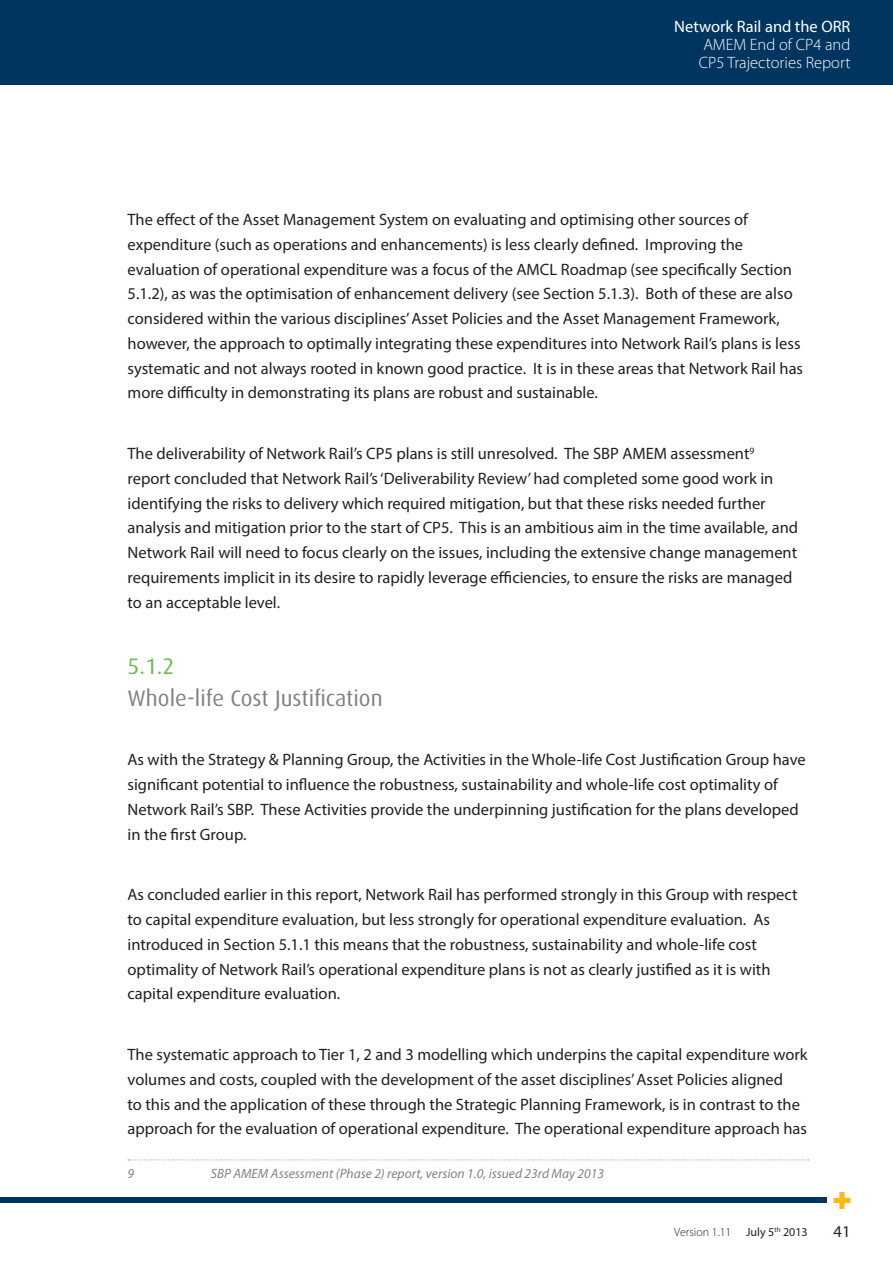
<style>
.page{position:relative;width:893px;height:1263px;background:#fff}
.page>*{position:absolute;margin:0;border:0;box-sizing:border-box;transform-origin:0 0}
.t1{font:22.5px "Dax";color:#808285}
.t2{font:22.5px "Dax";color:#69bd4f}
.t3{font:16.5px/24.8px "Myriad Pro";color:#231f20}
.t4{font:300 16.5px/18px "Myriad Pro";color:#fff}
.t5{font:16.5px "Myriad Pro";color:#fff}
.t6{font:italic 13.5px "Myriad Pro";color:#808285}
.t7{font:300 12px "Myriad Pro";color:#231f20}
.s1{font-weight:400}
</style>
<div class="page">
<div style="left:0;top:0;width:893px;height:85px;background:#003560"></div>
<div style="left:0;top:1198px;width:827px;height:5px;background:#003560"></div>
<svg style="left:833px;top:1192px;width:17px;height:17px"></svg>
<svg style="left:128px;top:1159px;width:680px;height:1px"></svg>
<p class="t5" style="left:674px;top:16px;width:178px">Network Rail and the ORR</p>
<p class="t4" style="left:699px;top:36px;width:153px">AMEM End of CP4 and<br>CP5 Trajectories Report</p>
<p class="t3" style="left:128px;top:207px;width:677px">The effect of the Asset Management System on evaluating and optimising other sources of expenditure (such as operations and enhancements) is less clearly defined. Improving the evaluation of operational expenditure was a focus of the AMCL Roadmap (see specifically Section 5.1.2), as was the optimisation of enhancement delivery (see Section 5.1.3). Both of these are also considered within the various disciplines’ Asset Policies and the Asset Management Framework, however, the approach to optimally integrating these expenditures into Network Rail’s plans is less systematic and not always rooted in known good practice. It is in these areas that Network Rail has more difficulty in demonstrating its plans are robust and sustainable.</p>
<p class="t3" style="left:128px;top:441px;width:672px">The deliverability of Network Rail’s CP5 plans is still unresolved. The SBP AMEM assessment<sup>9 </sup>report concluded that Network Rail’s ‘Deliverability Review’ had completed some good work in identifying the risks to delivery which required mitigation, but that these risks needed further analysis and mitigation prior to the start of CP5. This is an ambitious aim in the time available, and Network Rail will need to focus clearly on the issues, including the extensive change management requirements implicit in its desire to rapidly leverage efficiencies, to ensure the risks are managed to an acceptable level.</p>
<p class="t2" style="left:128px;top:653px;width:48px">5.1.2</p>
<p class="t1" style="left:128px;top:685px;width:257px">Whole-life Cost Justification</p>
<p class="t3" style="left:128px;top:747px;width:680px">As with the Strategy &amp; Planning Group, the Activities in the Whole-life Cost Justification Group have significant potential to influence the robustness, sustainability and whole-life cost optimality of Network Rail’s SBP. These Activities provide the underpinning justification for the plans developed in the first Group.</p>
<p class="t3" style="left:128px;top:882px;width:672px">As concluded earlier in this report, Network Rail has performed strongly in this Group with respect to capital expenditure evaluation, but less strongly for operational expenditure evaluation. As introduced in Section 5.1.1 this means that the robustness, sustainability and whole-life cost optimality of Network Rail’s operational expenditure plans is not as clearly justified as it is with capital expenditure evaluation.</p>
<p class="t3" style="left:128px;top:1042px;width:681px">The systematic approach to Tier 1, 2 and 3 modelling which underpins the capital expenditure work volumes and costs, coupled with the development of the asset disciplines’ Asset Policies aligned<br>to this and the application of these through the Strategic Planning Framework, is in contrast to the approach for the evaluation of operational expenditure. The operational expenditure approach has</p>
<p class="t6" style="left:128px;top:1165px;width:8px">9</p>
<p class="t6" style="left:211px;top:1165px;width:395px">SBP AMEM Assessment (Phase 2) report, version 1.0, issued 23rd May 2013</p>
<p class="t7" style="left:674px;top:1224px;width:135px">Version 1.11 <span class="s1">July 5</span><sup>th</sup> <span class="s1">2013</span></p>
<p class="t3" style="left:833px;top:1219px;width:18px">41</p>
</div>
